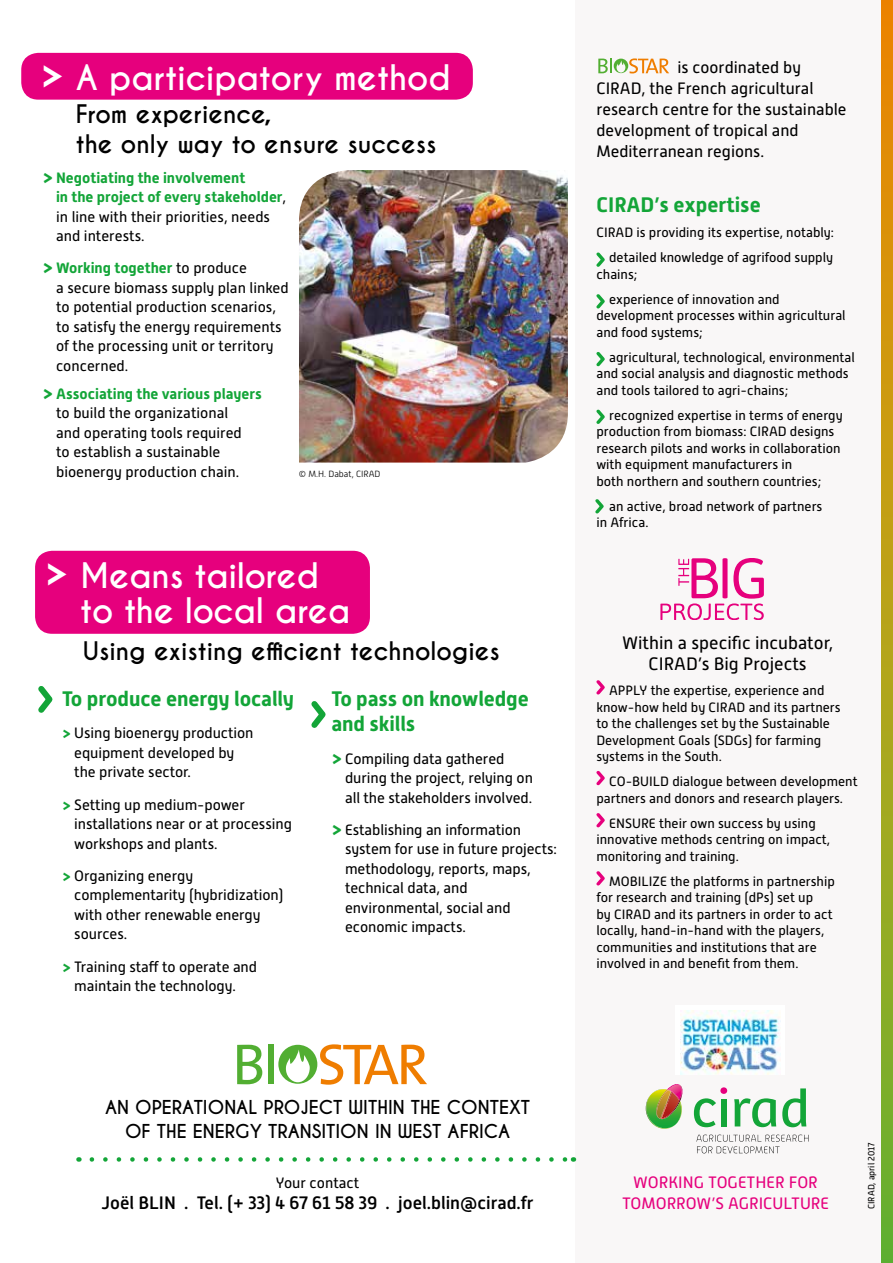
<style>
.page{position:relative;width:893px;height:1263px;background:#fff}
.page>*{position:absolute;margin:0;border:0;box-sizing:border-box;transform-origin:0 0}
.t1{font:700 33px/34.5px "Caviar Dreams";letter-spacing:-.01em;color:#fff}
.t2{font:700 24px/30px "Caviar Dreams";color:#000}
.t3{font:700 21px/25.2px "Alwyn New";letter-spacing:-.005em;color:#13a538}
.t4{font:700 18px/24px "Caviar Dreams";color:#000;text-align:center}
.t5{font:500 18px "Alwyn New";color:#000}
.t6{font:18px/21.6px "Alwyn New";color:#000;text-align:center}
.t7{font:16.5px/21px "Alwyn New";color:#000}
.t8{font:16.5px/21px "Alwyn New";color:#e6007d;text-align:center}
.t9{font:15px/19.5px "Alwyn New";letter-spacing:-.005em;color:#000}
.t10{font:700 15px/19.5px "Alwyn New";color:#13a538}
.t11{font:13.5px/16.5px "Alwyn New";color:#000}
.t12{font:300 9px "Alwyn New";color:#000}
.t13{font:9px "Alwyn New";letter-spacing:-.005em;color:#000}
.s1{font-size:48px}
.s2{font-size:18px}
.s3{font-weight:400;color:#000}
.s4{font-weight:700;font-size:18px;color:#13a538}
.s5{font-weight:700;color:#13a538}
</style>
<div class="page">
<div style="left:575px;top:0;width:318px;height:1263px;background:#f9f7f7"></div>
<svg style="left:881px;top:0;width:12px;height:1263px;background:#b09f18"></svg>
<svg style="left:598px;top:58px;width:71px;height:15px"></svg>
<svg style="left:237px;top:1045px;width:25px;height:39px"></svg>
<div style="left:268px;top:1045px;width:6px;height:39px;background:#52ae32"></div>
<svg style="left:278px;top:1044px;width:149px;height:41px"></svg>
<svg style="left:646px;top:1084px;width:37px;height:45px"></svg>
<svg style="left:694px;top:1087px;width:114px;height:67px"></svg>
<div style="left:675px;top:1004px;width:109px;height:70px;background:#fff"></div>
<img style="left:680px;top:1010px;width:100px;height:64px">
<svg style="left:92px;top:1157px;width:474px;height:5px"></svg>
<img style="left:299px;top:170px;width:269px;height:293px">
<div style="left:21px;top:53px;width:452px;height:47px;background:#e6007d;border-radius:17px"></div>
<div style="left:35px;top:551px;width:335px;height:83px;background:#e6007d;border-radius:17px"></div>
<svg style="left:38px;top:686px;width:15px;height:27px"></svg>
<svg style="left:596px;top:680px;width:9px;height:15px"></svg>
<svg style="left:596px;top:771px;width:9px;height:15px"></svg>
<svg style="left:596px;top:813px;width:9px;height:15px"></svg>
<svg style="left:596px;top:871px;width:9px;height:15px"></svg>
<svg style="left:596px;top:252px;width:9px;height:15px"></svg>
<svg style="left:596px;top:294px;width:9px;height:15px"></svg>
<svg style="left:596px;top:352px;width:9px;height:15px"></svg>
<svg style="left:596px;top:409px;width:9px;height:15px"></svg>
<svg style="left:595px;top:499px;width:9px;height:15px"></svg>
<svg style="left:311px;top:701px;width:15px;height:27px"></svg>
<svg style="left:660px;top:558px;width:104px;height:62px"></svg>
<h1 class="t1" style="left:43px;top:62px;width:410px"><span class="s1">&gt;</span> A participatory method</h1>
<h2 class="t2" style="left:76px;top:100px;width:362px">From experience,<br>the only way to ensure success</h2>
<p class="t10" style="left:56px;top:168px;width:232px;text-indent:-14px"><span class="s2">&gt;</span> Negotiating the involvement<br>in the project of every stakeholder<span class="s3">, in line with their priorities, needs and interests.</span></p>
<p class="t9" style="left:56px;top:259px;width:234px;text-indent:-14px"><span class="s4">&gt;</span> <span class="s5">Working together</span> to produce<br>a secure biomass supply plan linked to potential production scenarios, to satisfy the energy requirements of the processing unit or territory concerned.</p>
<p class="t9" style="left:56px;top:384px;width:207px;text-indent:-14px"><span class="s4">&gt;</span> <span class="s5">Associating the various players </span>to build the organizational<br>and operating tools required<br>to establish a sustainable bioenergy production chain.</p>
<p class="t12" style="left:299px;top:469px;width:83px">© M.H. Dabat, CIRAD</p>
<h1 class="t1" style="left:80px;top:559px;width:272px;text-indent:-33px"><span class="s1">&gt;</span> Means tailored to the local area</h1>
<h2 class="t2" style="left:83px;top:637px;width:418px">Using existing efficient technologies</h2>
<h3 class="t3" style="left:62px;top:686px;width:233px">To produce energy locally</h3>
<p class="t9" style="left:74px;top:723px;width:181px;text-indent:-12px"><span class="s5">&gt;</span> Using bioenergy production equipment developed by the private sector.</p>
<p class="t9" style="left:74px;top:795px;width:219px;text-indent:-12px"><span class="s5">&gt;</span> Setting up medium-power installations near or at processing workshops and plants.</p>
<p class="t9" style="left:74px;top:866px;width:211px;text-indent:-12px"><span class="s5">&gt;</span> Organizing energy complementarity (hybridization) with other renewable energy sources.</p>
<p class="t9" style="left:74px;top:957px;width:184px;text-indent:-12px"><span class="s5">&gt;</span> Training staff to operate and maintain the technology.</p>
<h3 class="t3" style="left:331px;top:686px;width:199px">To pass on knowledge and skills</h3>
<p class="t9" style="left:345px;top:749px;width:189px;text-indent:-14px"><span class="s4">&gt;</span> Compiling data gathered during the project, relying on all the stakeholders involved.</p>
<p class="t9" style="left:345px;top:820px;width:213px;text-indent:-14px"><span class="s4">&gt;</span> Establishing an information system for use in future projects: methodology, reports, maps, technical data, and environmental, social and economic impacts.</p>
<p class="t7" style="left:596px;top:57px;width:252px;text-indent:81px">is coordinated by<br>CIRAD, the French agricultural research centre for the sustainable development of tropical and<br>Mediterranean regions.</p>
<h3 class="t3" style="left:596px;top:192px;width:166px">CIRAD’s expertise</h3>
<p class="t11" style="left:596px;top:220px;width:239px;line-height:25px;text-align:right">CIRAD is providing its expertise, notably: detailed knowledge of agrifood supply</p>
<p class="t11" style="left:609px;top:262px;width:172px;line-height:25px;text-indent:-13px">chains;<br>experience of innovation and</p>
<p class="t11" style="left:596px;top:307px;width:251px">development processes within agricultural and food systems;</p>
<p class="t11" style="left:596px;top:349px;width:260px;text-indent:13px">agricultural, technological, environmental and social analysis and diagnostic methods and tools tailored to agri-chains;</p>
<p class="t11" style="left:596px;top:407px;width:248px;text-indent:13px">recognized expertise in terms of energy production from biomass: CIRAD designs research pilots and works in collaboration with equipment manufacturers in<br>both northern and southern countries;</p>
<p class="t11" style="left:596px;top:498px;width:228px;text-indent:13px">an active, broad network of partners in Africa.</p>
<h3 class="t6" style="left:622px;top:632px;width:213px">Within a specific incubator,<br>CIRAD’s Big Projects</h3>
<p class="t11" style="left:596px;top:682px;width:246px;text-indent:13px">APPLY the expertise, experience and know-how held by CIRAD and its partners to the challenges set by the Sustainable Development Goals (SDGs) for farming systems in the South.</p>
<p class="t11" style="left:596px;top:773px;width:263px;text-indent:13px">CO-BUILD dialogue between development partners and donors and research players.</p>
<p class="t11" style="left:596px;top:815px;width:235px;text-indent:13px">ENSURE their own success by using innovative methods centring on impact, monitoring and training.</p>
<p class="t11" style="left:596px;top:873px;width:240px;text-indent:13px">MOBILIZE the platforms in partnership for research and training (dPs) set up<br>by CIRAD and its partners in order to act locally, hand-in-hand with the players, communities and institutions that are involved in and benefit from them.</p>
<h3 class="t4" style="left:105px;top:1095px;width:427px">AN OPERATIONAL PROJECT WITHIN THE CONTEXT<br>OF THE ENERGY TRANSITION IN WEST AFRICA</h3>
<p class="t9" style="left:276px;top:1173px;width:85px">Your contact</p>
<h3 class="t5" style="left:102px;top:1193px;width:434px">Joël BLIN . Tel. (+ 33) 4 67 61 58 39 . joel.blin@cirad.fr</h3>
<p class="t8" style="left:622px;top:1172px;width:209px">WORKING TOGETHER FOR<br>TOMORROW’S AGRICULTURE</p>
<p class="t13" style="left:866px;top:1209px;width:68px;rotate:-90deg">CIRAD, april 2017</p>
</div>
